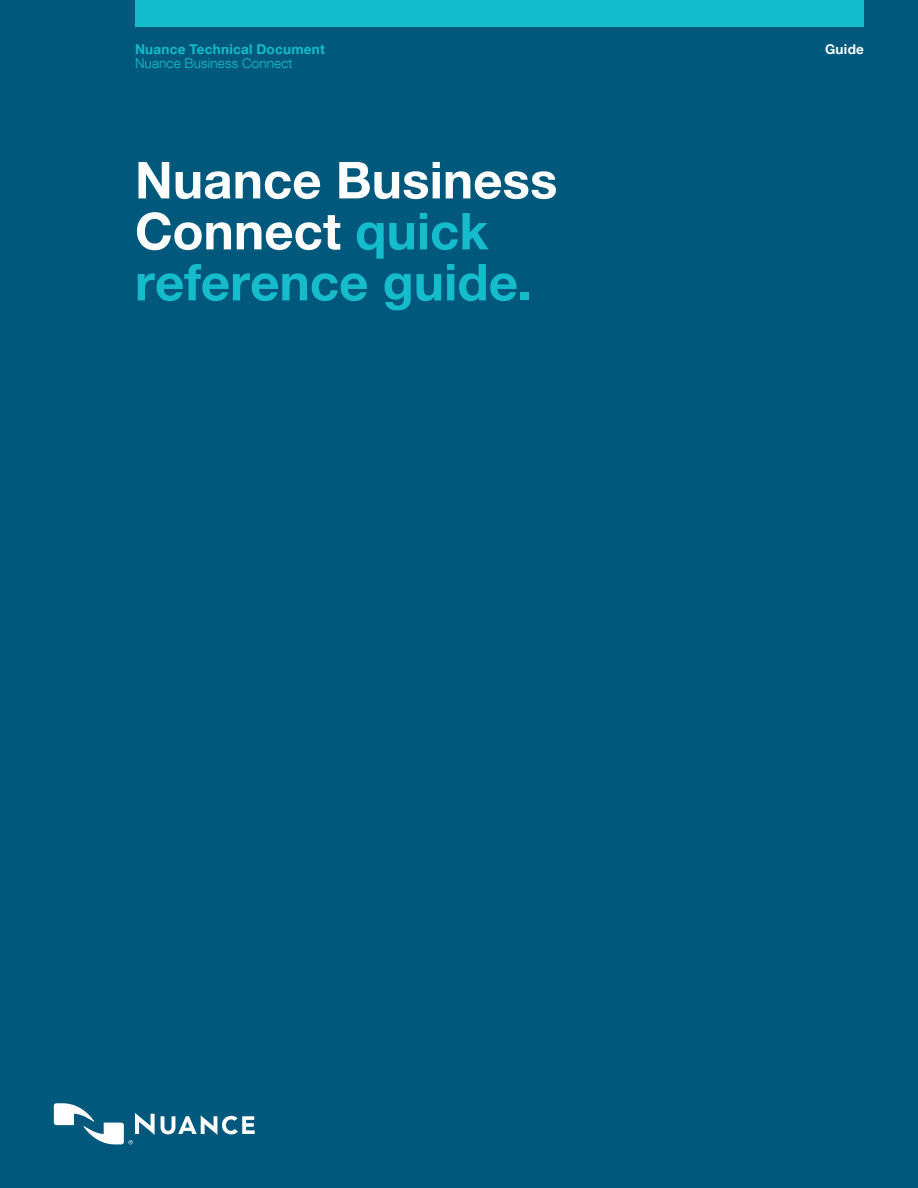
<style>
.page{position:relative;width:918px;height:1188px;background:#00597d}
.page>*{position:absolute;margin:0;border:0;box-sizing:border-box;transform-origin:0 0}
.Headline_34_34{font:700 51px/51px "Helvetica Neue LT Com";color:#fff}
.Business_Unit_Name_9{font:700 13.5px "Helvetica Neue LT Com";letter-spacing:.02em;color:#14bccc}
.Business_Unit_Name_9-2{font:300 13.5px "Helvetica Neue LT Com";letter-spacing:.01em;color:#14bccc}
.Document_Name_9_9{font:700 13.5px "Helvetica Neue LT Com";letter-spacing:.02em;color:#fff}
.s1{color:#14bccc}
</style>
<div class="page">
<div style="left:135px;top:0;width:729px;height:27px;background:#14bccc"></div>
<svg style="left:161px;top:1115px;width:94px;height:20px"></svg>
<svg style="left:54px;top:1103px;width:101px;height:41px"></svg>
<p class="Business_Unit_Name_9" style="left:135px;top:41px;width:191px">Nuance Technical Document</p>
<p class="Document_Name_9_9" style="left:825px;top:41px;width:40px">Guide</p>
<p class="Business_Unit_Name_9-2" style="left:135px;top:55px;width:159px">Nuance Business Connect</p>
<p class="Headline_34_34" style="left:135px;top:153px;width:424px">Nuance Business<br>Connect <span class="s1">quick reference guide.</span></p>
</div>
